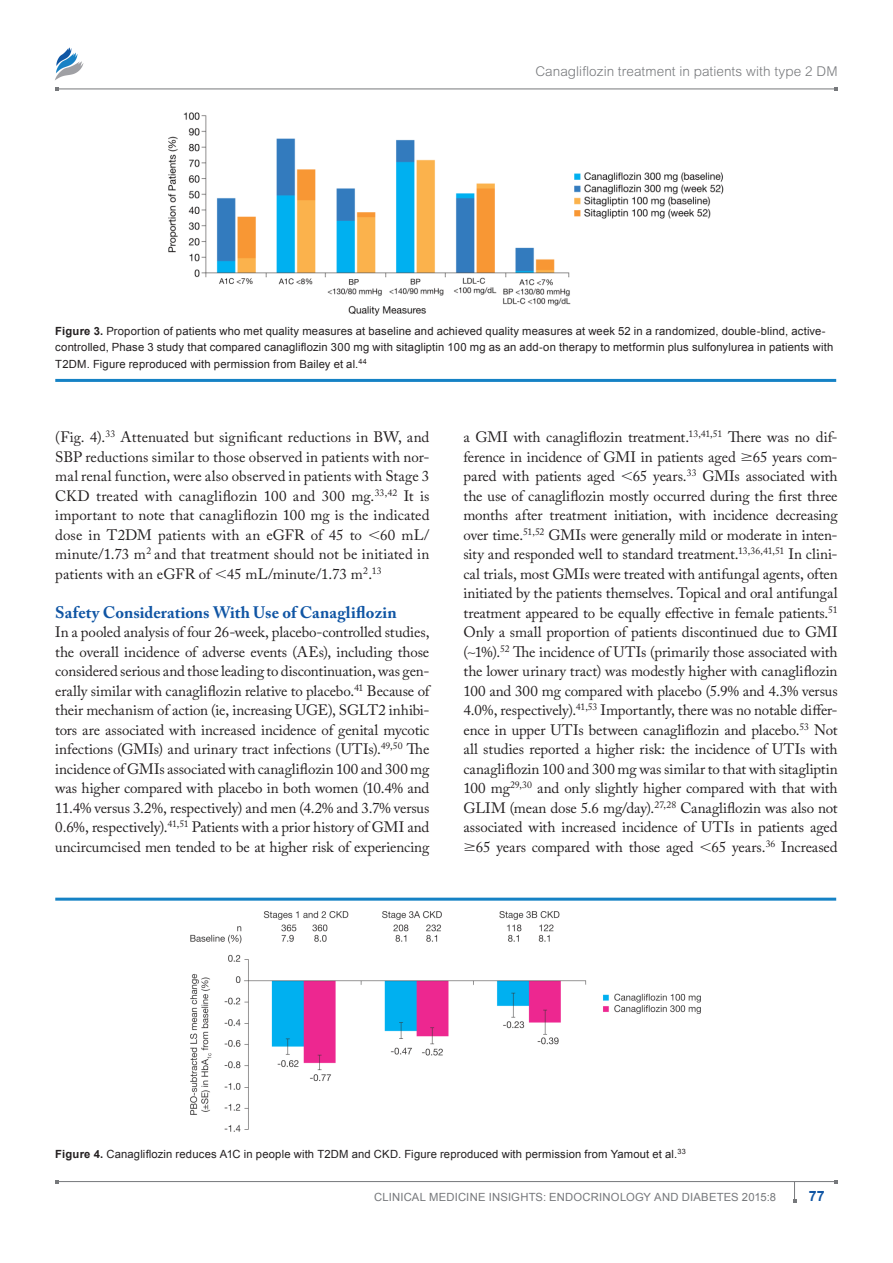
<style>
.page{position:relative;width:893px;height:1263px;background:#fff}
.page>*{position:absolute;margin:0;border:0;box-sizing:border-box;transform-origin:0 0}
.Heading1{font:700 16.5px "Adobe Caslon Pro";letter-spacing:.005em;color:#1055a4}
.BodyText_First{font:15px/19.5px "Adobe Caslon Pro";letter-spacing:-.005em;color:#231f20;text-align:justify}
.Heading2{font:15px/19.5px "Adobe Caslon Pro";color:#231f20;text-align:justify}
.t1{font:700 14.25px "Arial";color:#1055a4}
.t2{font:300 13.5px "Arial MT Std";letter-spacing:.005em;color:#76787b}
.FigureCaption{font:11.25px/16.5px "Arial";letter-spacing:.015em;color:#231f20}
.t3{font:11.25px "Arial";letter-spacing:.02em;color:#76787b}
.s1{font-weight:700}
.s2{font-family:"Mathematical Pi One"}
</style>
<div class="page">
<hr style="left:57px;top:89px;width:779px;height:1px;background:#76787b">
<hr style="left:57px;top:1181px;width:779px;height:1px;background:#76787b">
<img style="left:55px;top:47px;width:29px;height:33px">
<svg style="left:793px;top:1182px;width:3px;height:20px"></svg>
<hr style="left:55px;top:379px;width:781px;height:3px;background:#1582c5">
<img style="left:168px;top:113px;width:555px;height:203px">
<hr style="left:55px;top:898px;width:781px;height:3px;background:#1582c5">
<img style="left:191px;top:912px;width:510px;height:219px">
<p class="t2" style="left:535px;top:63px;width:304px">Canagliflozin treatment in patients with type 2 DM</p>
<p class="FigureCaption" style="left:55px;top:323px;width:779px"><span class="s1">Figure 3.</span> Proportion of patients who met quality measures at baseline and achieved quality measures at week 52 in a randomized, double-blind, active&shy;controlled, Phase 3 study that compared canagliflozin 300 mg with sitagliptin 100 mg as an add-on therapy to metformin plus sulfonylurea in patients with<br>T2DM. Figure reproduced with permission from Bailey et al.<sup>44</sup></p>
<p class="Heading2" style="left:55px;top:427px;width:376px">(Fig. 4).<sup>33</sup> Attenuated but significant reductions in BW, and SBP reductions similar to those observed in patients with nor&shy;mal renal function, were also observed in patients with Stage 3<br>CKD treated with canagliflozin 100 and 300 mg.<sup>33,42</sup> It is important to note that canagliflozin 100 mg is the indicated dose in T2DM patients with an eGFR of 45 to <span class="s2">,</span>60 mL/ minute/1.73 m<sup>2</sup> and that treatment should not be initiated in patients with an eGFR of <span class="s2">,</span>45 mL/minute/1.73 m<sup>2</sup>.<sup>13</sup></p>
<p class="Heading1" style="left:55px;top:602px;width:343px">Safety Considerations With Use of Canagliflozin</p>
<p class="BodyText_First" style="left:55px;top:622px;width:376px">In a pooled analysis of four 26-week, placebo-controlled studies, the overall incidence of adverse events (AEs), including those considered serious and those leading to discontinuation, was gen&shy;erally similar with canagliflozin relative to placebo.<sup>41</sup> Because of their mechanism of action (ie, increasing UGE), SGLT2 inhibi&shy;tors are associated with increased incidence of genital mycotic infections (GMIs) and urinary tract infections (UTIs).<sup>49,50</sup> The incidence of GMIs associated with canagliflozin 100 and 300 mg was higher compared with placebo in both women (10.4% and 11.4% versus 3.2%, respectively) and men (4.2% and 3.7% versus 0.6%, respectively).<sup>41,51</sup> Patients with a prior history of GMI and uncircumcised men tended to be at higher risk of experiencing</p>
<p class="BodyText_First" style="left:463px;top:427px;width:376px">a GMI with canagliflozin treatment.<sup>13,41,51</sup> There was no dif&shy;ference in incidence of GMI in patients aged <span class="s2">$</span>65 years com&shy;pared with patients aged <span class="s2">,</span>65 years.<sup>33</sup> GMIs associated with the use of canagliflozin mostly occurred during the first three months after treatment initiation, with incidence decreasing over time.<sup>51,52</sup> GMIs were generally mild or moderate in inten&shy;sity and responded well to standard treatment.<sup>13,36,41,51</sup> In clini&shy;cal trials, most GMIs were treated with antifungal agents, often initiated by the patients themselves. Topical and oral antifungal treatment appeared to be equally effective in female patients.<sup>51<br></sup>Only a small proportion of patients discontinued due to GMI ( 1%).<sup>52</sup> The incidence of UTIs (primarily those associated with the lower urinary tract) was modestly higher with canagliflozin 100 and 300 mg compared with placebo (5.9% and 4.3% versus 4.0%, respectively).<sup>41,53</sup> Importantly, there was no notable differ&shy;ence in upper UTIs between canagliflozin and placebo.<sup>53</sup> Not all studies reported a higher risk: the incidence of UTIs with canagliflozin 100 and 300 mg was similar to that with sitagliptin 100 mg<sup>29,30</sup> and only slightly higher compared with that with GLIM (mean dose 5.6 mg/day).<sup>27,28</sup> Canagliflozin was also not associated with increased incidence of UTIs in patients aged <span class="s2">$</span>65 years compared with those aged <span class="s2">,</span>65 years.<sup>36</sup> Increased</p>
<p class="FigureCaption" style="left:55px;top:1145px;width:632px"><span class="s1">Figure 4.</span> Canagliflozin reduces A1C in people with T2DM and CKD. Figure reproduced with permission from Yamout et al.<sup>33</sup></p>
<p class="t3" style="left:374px;top:1189px;width:403px">Clinical Medicine I nsights: Endocrinology and Diabetes 2015:8</p>
<p class="t1" style="left:809px;top:1186px;width:17px">77</p>
</div>
